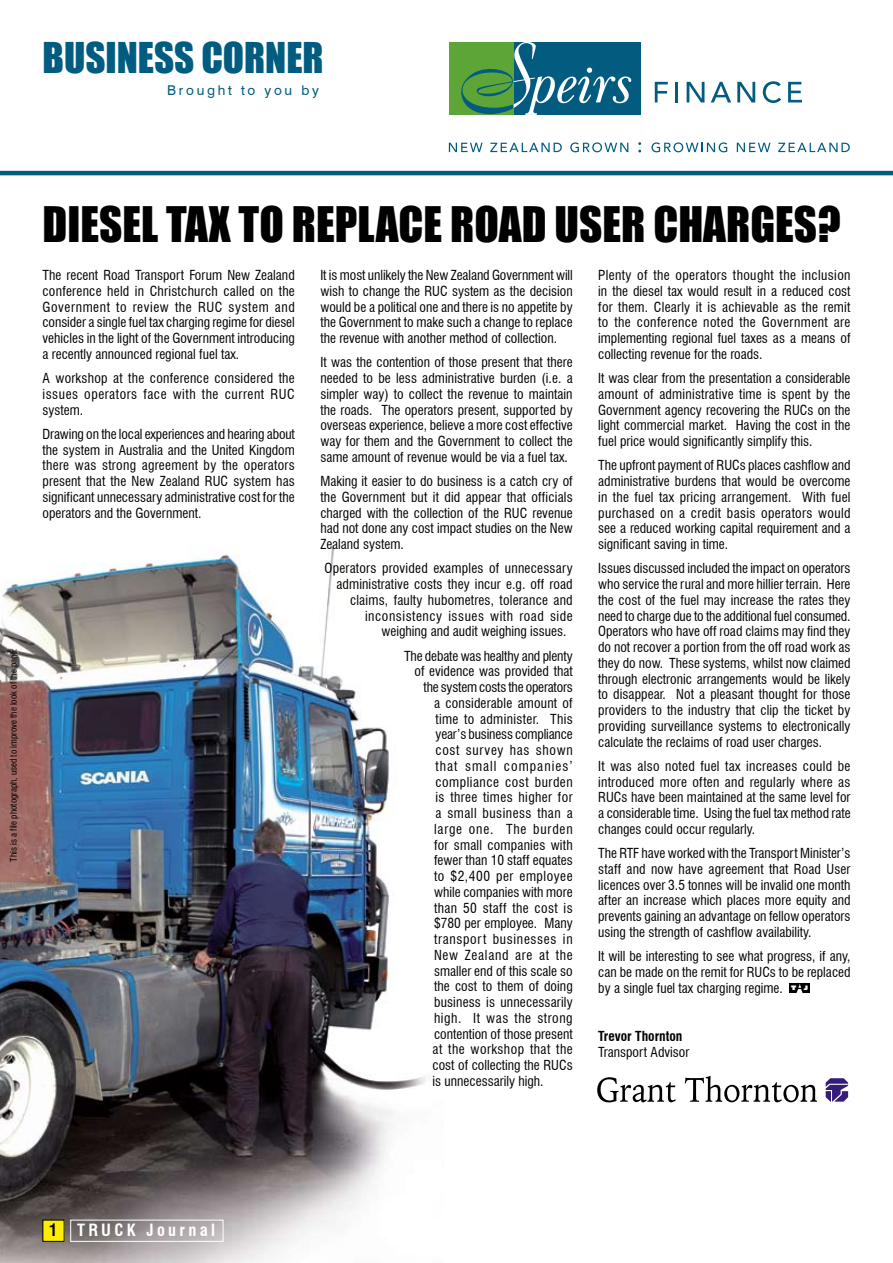
<style>
.page{position:relative;width:893px;height:1263px;background:#fff}
.page>*{position:absolute;margin:0;border:0;box-sizing:border-box;transform-origin:0 0}
.t1{font:45px "Impact";color:#000}
.t2{font:39px "Impact";color:#005c80}
.t3{font:700 condensed 16.5px "Swiss 721 BT";letter-spacing:.2em;color:#fff}
.t4{font:condensed 13.5px/15.8px "Swiss 721 BT";color:#000;text-align:justify}
.t5{font:condensed 13.5px "Swiss 721 BT";letter-spacing:.04em;color:#000}
.t6{font:condensed 13.5px "Swiss 721 BT";letter-spacing:.03em;color:#000}
.t7{font:condensed 13.5px "Swiss 721 BT";letter-spacing:.05em;color:#000}
.t8{font:condensed 13.5px "Swiss 721 BT";letter-spacing:.035em;color:#000}
.t9{font:condensed 13.5px "Swiss 721 BT";letter-spacing:.02em;color:#000}
.t10{font:condensed 13.5px "Swiss 721 BT";letter-spacing:.025em;color:#000}
.t11{font:condensed 13.5px "Swiss 721 BT";letter-spacing:.075em;color:#000}
.t12{font:condensed 13.5px "Swiss 721 BT";letter-spacing:.06em;color:#000}
.t13{font:condensed 13.5px "Swiss 721 BT";letter-spacing:.055em;color:#000}
.t14{font:13.5px "Swiss 721 BT";letter-spacing:.2em;color:#005c80}
.t15{font:700 condensed 13.5px "Swiss 721 BT";color:#000}
.t16{font:condensed 9px "Swiss 721 BT";color:#000}
.t17{font:6px "Incised 901 BT Nord";color:#fff}
</style>
<div class="page">
<img style="left:0;top:547px;width:426px;height:716px">
<div style="left:513px;top:42px;width:128px;height:73px;background:#035c80"></div>
<div style="left:449px;top:42px;width:64px;height:73px;background:#5ca536"></div>
<svg style="left:461px;top:42px;width:171px;height:73px"></svg>
<svg style="left:655px;top:82px;width:13px;height:20px"></svg>
<hr style="left:675px;top:82px;width:3px;height:20px;background:#035c80">
<svg style="left:687px;top:82px;width:17px;height:20px"></svg>
<svg style="left:711px;top:82px;width:20px;height:20px"></svg>
<svg style="left:737px;top:82px;width:18px;height:20px"></svg>
<svg style="left:763px;top:81px;width:18px;height:22px"></svg>
<svg style="left:788px;top:82px;width:14px;height:20px"></svg>
<svg style="left:449px;top:143px;width:34px;height:9px"></svg>
<svg style="left:490px;top:143px;width:72px;height:9px"></svg>
<svg style="left:570px;top:142px;width:58px;height:10px"></svg>
<svg style="left:638px;top:142px;width:3px;height:10px"></svg>
<svg style="left:651px;top:142px;width:76px;height:10px"></svg>
<svg style="left:737px;top:143px;width:34px;height:9px"></svg>
<svg style="left:778px;top:143px;width:72px;height:9px"></svg>
<hr style="left:0;top:171px;width:893px;height:4px;background:#005c80">
<svg style="left:826px;top:1078px;width:22px;height:23px"></svg>
<svg style="left:597px;top:1077px;width:79px;height:25px"></svg>
<svg style="left:685px;top:1076px;width:132px;height:26px"></svg>
<div style="left:70px;top:1220px;width:153px;height:22px;border:1px solid #fff"></div>
<div style="left:43px;top:1220px;width:21px;height:21px;background:#ffed00"></div>
<div style="left:42px;top:1220px;width:23px;height:22px;border:1px solid #000"></div>
<div style="left:789px;top:983px;width:21px;height:10px;background:#000"></div>
<svg style="left:796px;top:984px;width:7px;height:9px"></svg>
<h2 class="t2" style="left:43px;top:28px;width:283px">BUSINESS CORNER</h2>
<p class="t14" style="left:167px;top:81px;width:153px">Brought to you by</p>
<p class="t16" style="left:8px;top:861px;width:215px;rotate:-90deg">This is a file photograph, used to improve the look of the page.</p>
<h1 class="t1" style="left:43px;top:190px;width:800px">DIESEL TAX TO REPLACE ROAD USER CHARGES?</h1>
<p class="t4" style="left:43px;top:267px;width:254px">The recent Road Transport Forum New Zealand conference held in Christchurch called on the Government to review the RUC system and consider a single fuel tax charging regime for diesel vehicles in the light of the Government introducing a recently announced regional fuel tax.</p>
<p class="t4" style="left:43px;top:370px;width:254px">A workshop at the conference considered the issues operators face with the current RUC system.</p>
<p class="t4" style="left:43px;top:426px;width:254px">Drawing on the local experiences and hearing about the system in Australia and the United Kingdom there was strong agreement by the operators present that the New Zealand RUC system has significant unnecessary administrative cost for the operators and the Government.</p>
<p class="t4" style="left:320px;top:267px;width:254px">It is most unlikely the New Zealand Government will wish to change the RUC system as the decision would be a political one and there is no appetite by the Government to make such a change to replace the revenue with another method of collection.</p>
<p class="t4" style="left:320px;top:355px;width:254px">It was the contention of those present that there needed to be less administrative burden (i.e. a simpler way) to collect the revenue to maintain the roads. The operators present, supported by overseas experience, believe a more cost effective way for them and the Government to collect the same amount of revenue would be via a fuel tax.</p>
<p class="t4" style="left:320px;top:473px;width:254px">Making it easier to do business is a catch cry of the Government but it did appear that officials charged with the collection of the RUC revenue had not done any cost impact studies on the New Zealand system.</p>
<p class="t9" style="left:325px;top:560px;width:250px">Operators provided examples of unnecessary</p>
<p class="t4" style="left:337px;top:576px;width:238px">administrative costs they incur e.g. off road</p>
<p class="t4" style="left:350px;top:592px;width:224px">claims, faulty hubometres, tolerance and</p>
<p class="t5" style="left:365px;top:608px;width:209px">inconsistency issues with road side</p>
<p class="t4" style="left:382px;top:624px;width:187px">weighing and audit weighing issues.</p>
<p class="t4" style="left:404px;top:648px;width:170px">The debate was healthy and plenty</p>
<p class="t4" style="left:415px;top:664px;width:160px">of evidence was provided that</p>
<p class="t4" style="left:424px;top:679px;width:151px">the system costs the operators</p>
<p class="t4" style="left:434px;top:695px;width:140px">a considerable amount of</p>
<p class="t10" style="left:436px;top:711px;width:139px">time to administer. This</p>
<p class="t4" style="left:436px;top:727px;width:139px">year’s business compliance</p>
<p class="t7" style="left:436px;top:742px;width:139px">cost survey has shown</p>
<p class="t11" style="left:436px;top:758px;width:139px">that small companies’</p>
<p class="t8" style="left:436px;top:774px;width:139px">compliance cost burden</p>
<p class="t6" style="left:436px;top:789px;width:139px">is three times higher for</p>
<p class="t8" style="left:436px;top:805px;width:139px">a small business than a</p>
<p class="t12" style="left:434px;top:821px;width:140px">large one. The burden</p>
<p class="t4" style="left:434px;top:837px;width:140px">for small companies with</p>
<p class="t4" style="left:434px;top:853px;width:140px">fewer than 10 staff equates</p>
<p class="t5" style="left:434px;top:868px;width:140px">to $2,400 per employee</p>
<p class="t4" style="left:434px;top:884px;width:140px">while companies with more</p>
<p class="t6" style="left:434px;top:900px;width:140px">than 50 staff the cost is</p>
<p class="t4" style="left:434px;top:916px;width:140px">$780 per employee. Many</p>
<p class="t7" style="left:434px;top:931px;width:140px">transport businesses in</p>
<p class="t13" style="left:434px;top:947px;width:140px">New Zealand are at the</p>
<p class="t4" style="left:434px;top:963px;width:140px">smaller end of this scale so</p>
<p class="t4" style="left:434px;top:979px;width:140px">the cost to them of doing</p>
<p class="t4" style="left:434px;top:994px;width:140px">business is unnecessarily</p>
<p class="t5" style="left:434px;top:1010px;width:140px">high. It was the strong</p>
<p class="t4" style="left:434px;top:1026px;width:140px">contention of those present</p>
<p class="t6" style="left:433px;top:1041px;width:142px">at the workshop that the</p>
<p class="t4" style="left:433px;top:1057px;width:142px">cost of collecting the RUCs</p>
<p class="t4" style="left:433px;top:1073px;width:112px">is unnecessarily high.</p>
<p class="t4" style="left:598px;top:267px;width:254px">Plenty of the operators thought the inclusion in the diesel tax would result in a reduced cost for them. Clearly it is achievable as the remit to the conference noted the Government are implementing regional fuel taxes as a means of collecting revenue for the roads.</p>
<p class="t4" style="left:598px;top:370px;width:254px">It was clear from the presentation a considerable amount of administrative time is spent by the Government agency recovering the RUCs on the light commercial market. Having the cost in the fuel price would significantly simplify this.</p>
<p class="t4" style="left:598px;top:458px;width:254px">The upfront payment of RUCs places cashflow and administrative burdens that would be overcome in the fuel tax pricing arrangement. With fuel purchased on a credit basis operators would see a reduced working capital requirement and a significant saving in time.</p>
<p class="t4" style="left:598px;top:561px;width:254px">Issues discussed included the impact on operators who service the rural and more hillier terrain. Here the cost of the fuel may increase the rates they need to charge due to the additional fuel consumed.<br>Operators who have off road claims may find they do not recover a portion from the off road work as they do now. These systems, whilst now claimed through electronic arrangements would be likely to disappear. Not a pleasant thought for those providers to the industry that clip the ticket by providing surveillance systems to electronically calculate the reclaims of road user charges.</p>
<p class="t4" style="left:598px;top:758px;width:254px">It was also noted fuel tax increases could be introduced more often and regularly where as RUCs have been maintained at the same level for a considerable time. Using the fuel tax method rate changes could occur regularly.</p>
<p class="t4" style="left:598px;top:845px;width:254px">The RTF have worked with the Transport Minister’s staff and now have agreement that Road User licences over 3.5 tonnes will be invalid one month after an increase which places more equity and prevents gaining an advantage on fellow operators using the strength of cashflow availability.</p>
<p class="t4" style="left:598px;top:948px;width:254px">It will be interesting to see what progress, if any, can be made on the remit for RUCs to be replaced by a single fuel tax charging regime.</p>
<p class="t15" style="left:598px;top:1028px;width:86px">Trevor Thornton</p>
<p class="t4" style="left:598px;top:1044px;width:93px">Transport Advisor</p>
<p class="t17" style="left:791px;top:984px;width:18px">T J</p>
<p class="t3" style="left:77px;top:1220px;width:139px">TRUCK Journal</p>
</div>
